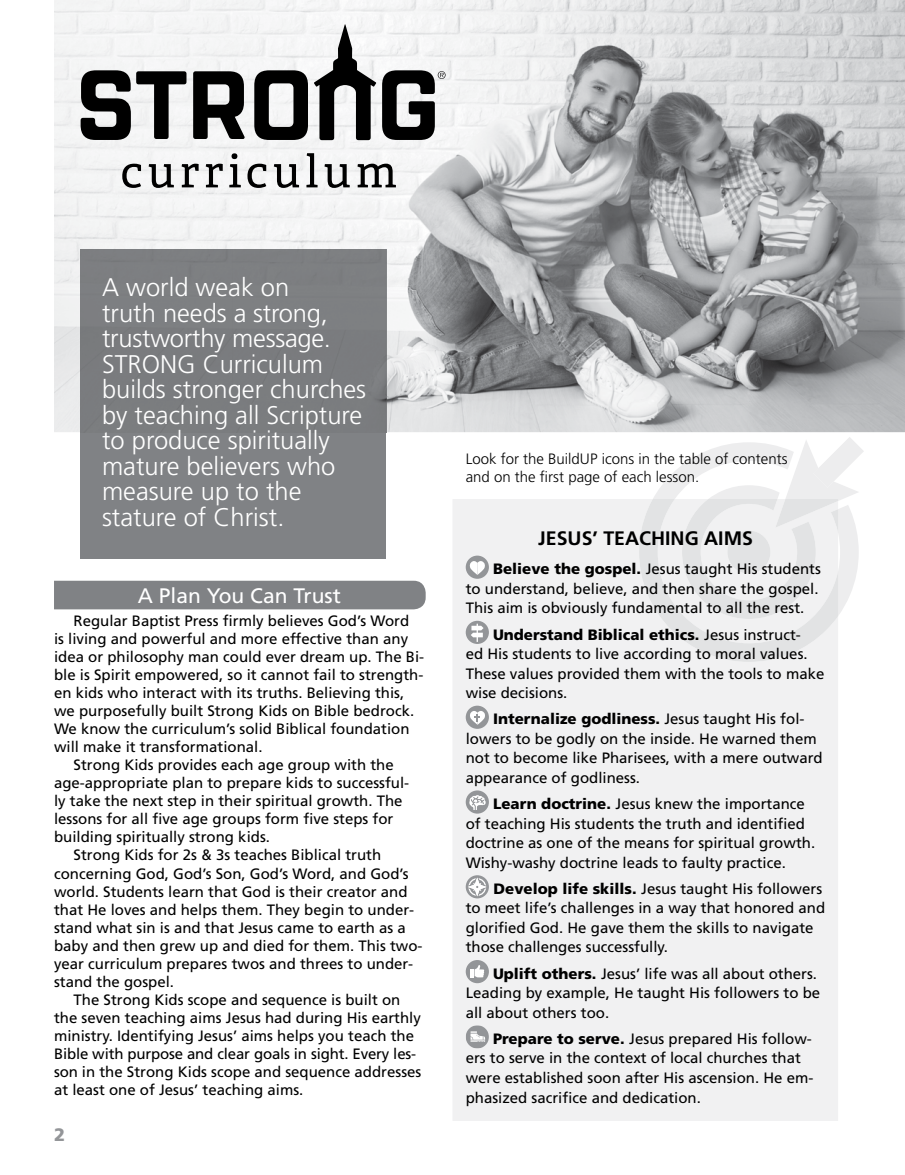
<style>
.page{position:relative;width:905px;height:1175px;background:#fff}
.page>*{position:absolute;margin:0;border:0;box-sizing:border-box;transform-origin:0 0}
.t1{font:300 25.5px/25.5px "Frutiger LT Std";color:#fff}
.t2{font:21px "Frutiger LT Std";color:#fff}
.t3{font:700 19.5px "Frutiger LT Std";color:#000}
.t4{font:900 18px "Frutiger LT Std";color:#939598}
.t5{font:15px/19.5px "Frutiger LT Std";color:#000}
.t6{font:300 15px/18px "Frutiger LT Std";color:#000}
.s1{font-weight:900}
</style>
<div class="page">
<div style="left:453px;top:499px;width:385px;height:622px;background:#f1f1f2"></div>
<svg style="left:639px;top:437px;width:225px;height:225px"></svg>
<img style="left:54px;top:0;width:850px;height:432px">
<svg style="left:314px;top:24px;width:62px;height:116px"></svg>
<svg style="left:81px;top:70px;width:105px;height:70px"></svg>
<svg style="left:193px;top:71px;width:52px;height:68px"></svg>
<svg style="left:254px;top:70px;width:54px;height:70px"></svg>
<svg style="left:122px;top:164px;width:19px;height:24px"></svg>
<svg style="left:149px;top:164px;width:25px;height:24px"></svg>
<svg style="left:182px;top:164px;width:17px;height:23px"></svg>
<svg style="left:206px;top:164px;width:17px;height:23px"></svg>
<svg style="left:229px;top:153px;width:12px;height:34px"></svg>
<svg style="left:247px;top:164px;width:19px;height:24px"></svg>
<svg style="left:274px;top:164px;width:25px;height:24px"></svg>
<svg style="left:306px;top:153px;width:11px;height:34px"></svg>
<svg style="left:324px;top:164px;width:26px;height:24px"></svg>
<svg style="left:357px;top:164px;width:39px;height:23px"></svg>
<div style="left:81px;top:432px;width:305px;height:127px;background:#808285"></div>
<div style="left:81px;top:250px;width:305px;height:182px;background:#7b7d7f"></div>
<div style="left:54px;top:581px;width:371px;height:28px;background:#808285"></div>
<svg style="left:465px;top:555px;width:24px;height:24px"></svg>
<svg style="left:469px;top:560px;width:16px;height:15px"></svg>
<div style="left:465px;top:621px;width:24px;height:23px;background:#939598;border-radius:50%"></div>
<svg style="left:470px;top:623px;width:13px;height:19px"></svg>
<svg style="left:465px;top:705px;width:24px;height:24px"></svg>
<svg style="left:469px;top:710px;width:16px;height:15px"></svg>
<svg style="left:465px;top:790px;width:24px;height:23px"></svg>
<svg style="left:468px;top:795px;width:18px;height:15px"></svg>
<svg style="left:465px;top:875px;width:24px;height:23px"></svg>
<svg style="left:467px;top:876px;width:20px;height:21px"></svg>
<div style="left:465px;top:960px;width:24px;height:23px;background:#939598;border-radius:50%"></div>
<svg style="left:470px;top:965px;width:14px;height:12px"></svg>
<div style="left:465px;top:1025px;width:24px;height:23px;background:#939598;border-radius:50%"></div>
<svg style="left:470px;top:1031px;width:15px;height:10px"></svg>
<svg style="left:382px;top:70px;width:63px;height:70px"></svg>
<h1 class="t1" style="left:102px;top:275px;width:266px">A world weak on<br>truth needs a strong, trustworthy message.<br>STRONG Curriculum builds stronger churches by teaching all Scripture to produce spiritually mature believers who measure up to the stature of Christ.</h1>
<h2 class="t2" style="left:138px;top:583px;width:204px">A Plan You Can Trust</h2>
<p class="t5" style="left:74px;top:611px;width:337px">Regular Baptist Press firmly believes God’s Word</p>
<p class="t5" style="left:54px;top:629px;width:355px">is living and powerful and more effective than any</p>
<p class="t5" style="left:54px;top:647px;width:372px">idea or philosophy man could ever dream up. The Bi-</p>
<p class="t5" style="left:54px;top:665px;width:371px">ble is Spirit empowered, so it cannot fail to strength-</p>
<p class="t5" style="left:54px;top:683px;width:352px">en kids who interact with its truths. Believing this,</p>
<p class="t5" style="left:54px;top:701px;width:362px">we purposefully built Strong Kids on Bible bedrock.</p>
<p class="t5" style="left:54px;top:719px;width:357px">We know the curriculum’s solid Biblical foundation</p>
<p class="t5" style="left:54px;top:737px;width:210px">will make it transformational.</p>
<p class="t5" style="left:74px;top:755px;width:322px">Strong Kids provides each age group with the</p>
<p class="t5" style="left:54px;top:773px;width:357px">age-appropriate plan to prepare kids to successful-</p>
<p class="t5" style="left:54px;top:791px;width:350px">ly take the next step in their spiritual growth. The</p>
<p class="t5" style="left:54px;top:809px;width:341px">lessons for all five age groups form five steps for</p>
<p class="t5" style="left:54px;top:827px;width:217px">building spiritually strong kids.</p>
<p class="t5" style="left:74px;top:845px;width:309px">Strong Kids for 2s &amp; 3s teaches Biblical truth</p>
<p class="t5" style="left:54px;top:863px;width:356px">concerning God, God’s Son, God’s Word, and God’s</p>
<p class="t5" style="left:54px;top:881px;width:355px">world. Students learn that God is their creator and</p>
<p class="t5" style="left:54px;top:899px;width:361px">that He loves and helps them. They begin to under-</p>
<p class="t5" style="left:54px;top:917px;width:353px">stand what sin is and that Jesus came to earth as a</p>
<p class="t5" style="left:54px;top:935px;width:370px">baby and then grew up and died for them. This two-</p>
<p class="t5" style="left:54px;top:953px;width:360px">year curriculum prepares twos and threes to under-</p>
<p class="t5" style="left:54px;top:971px;width:122px">stand the gospel.</p>
<p class="t5" style="left:74px;top:989px;width:328px">The Strong Kids scope and sequence is built on</p>
<p class="t5" style="left:54px;top:1007px;width:368px">the seven teaching aims Jesus had during His earthly</p>
<p class="t5" style="left:54px;top:1025px;width:361px">ministry. Identifying Jesus’ aims helps you teach the</p>
<p class="t5" style="left:54px;top:1043px;width:363px">Bible with purpose and clear goals in sight. Every les-</p>
<p class="t5" style="left:54px;top:1061px;width:369px">son in the Strong Kids scope and sequence addresses</p>
<p class="t5" style="left:54px;top:1079px;width:251px">at least one of Jesus’ teaching aims.</p>
<p class="t4" style="left:54px;top:1124px;width:13px">2</p>
<p class="t6" style="left:465px;top:450px;width:323px">Look for the BuildUP icons in the table of contents and on the first page of each lesson.</p>
<h3 class="t3" style="left:538px;top:527px;width:216px">JESUS’ TEACHING AIMS</h3>
<p class="t5" style="left:465px;top:559px;width:356px;text-indent:27px"><span class="s1">Believe the gospel.</span> Jesus taught His students to understand, believe, and then share the gospel.<br>This aim is obviously fundamental to all the rest.</p>
<p class="t5" style="left:465px;top:624px;width:360px;text-indent:27px"><span class="s1">Understand Biblical ethics.</span> Jesus instruct-<br>ed His students to live according to moral values.<br>These values provided them with the tools to make wise decisions.</p>
<p class="t5" style="left:465px;top:709px;width:358px;text-indent:27px"><span class="s1">Internalize godliness.</span> Jesus taught His fol&shy;lowers to be godly on the inside. He warned them not to become like Pharisees, with a mere outward appearance of godliness.</p>
<p class="t5" style="left:465px;top:794px;width:351px;text-indent:27px"><span class="s1">Learn doctrine.</span> Jesus knew the importance of teaching His students the truth and identified doctrine as one of the means for spiritual growth.<br>Wishy-washy doctrine leads to faulty practice.</p>
<p class="t5" style="left:465px;top:879px;width:361px;text-indent:28px"><span class="s1">Develop life skills.</span> Jesus taught His followers to meet life’s challenges in a way that honored and glorified God. He gave them the skills to navigate those challenges successfully.</p>
<p class="t5" style="left:465px;top:963px;width:356px;text-indent:27px"><span class="s1">Uplift others.</span> Jesus’ life was all about others.<br>Leading by example, He taught His followers to be all about others too.</p>
<p class="t5" style="left:465px;top:1029px;width:349px;text-indent:27px"><span class="s1">Prepare to serve.</span> Jesus prepared His follow&shy;ers to serve in the context of local churches that were established soon after His ascension. He em&shy;phasized sacrifice and dedication.</p>
</div>
